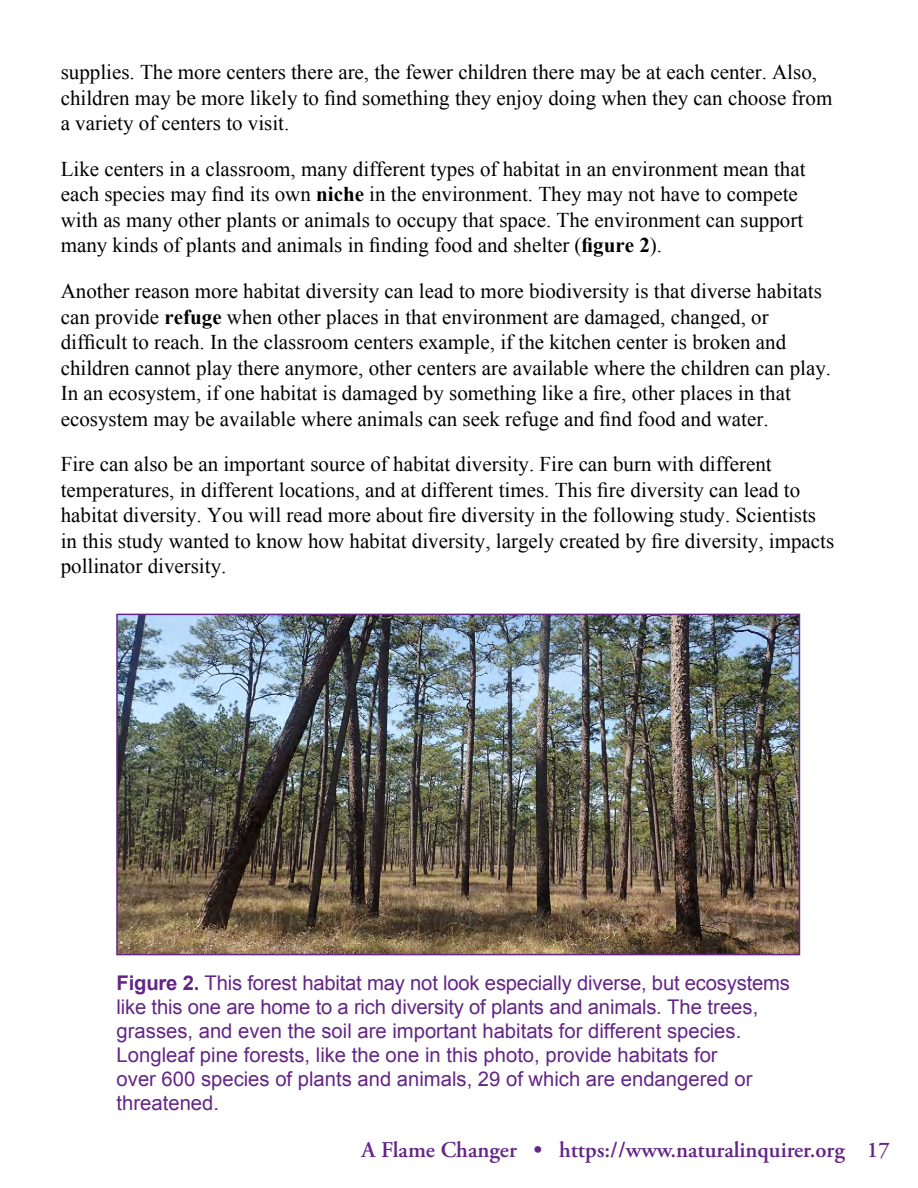
<style>
.page{position:relative;width:918px;height:1188px;background:#fff}
.page>*{position:absolute;margin:0;border:0;box-sizing:border-box;transform-origin:0 0}
.t1{font:600 22.5px "Adobe Garamond Pro";color:#642686}
.Main_Text{font:21px/25.5px "Times New Roman";color:#000}
.Captions{font:20.25px/24px "Arial";color:#642686}
.s1{font-weight:700}
</style>
<div class="page">
<img style="left:119px;top:617px;width:678px;height:335px">
<div style="left:116px;top:614px;width:684px;height:341px;border:2px solid #642686"></div>
<p class="Main_Text" style="left:61px;top:59px;width:773px">supplies. The more centers there are, the fewer children there may be at each center. Also, children may be more likely to find something they enjoy doing when they can choose from a variety of centers to visit.</p>
<p class="Main_Text" style="left:61px;top:156px;width:746px">Like centers in a classroom, many different types of habitat in an environment mean that each species may find its own <span class="s1">niche</span> in the environment. They may not have to compete with as many other plants or animals to occupy that space. The environment can support many kinds of plants and animals in finding food and shelter (<span class="s1">figure 2</span>).</p>
<p class="Main_Text" style="left:61px;top:278px;width:772px">Another reason more habitat diversity can lead to more biodiversity is that diverse habitats can provide <span class="s1">refuge</span> when other places in that environment are damaged, changed, or difficult to reach. In the classroom centers example, if the kitchen center is broken and children cannot play there anymore, other centers are available where the children can play.<br>In an ecosystem, if one habitat is damaged by something like a fire, other places in that ecosystem may be available where animals can seek refuge and find food and water.</p>
<p class="Main_Text" style="left:61px;top:451px;width:775px">Fire can also be an important source of habitat diversity. Fire can burn with different temperatures, in different locations, and at different times. This fire diversity can lead to habitat diversity. You will read more about fire diversity in the following study. Scientists in this study wanted to know how habitat diversity, largely created by fire diversity, impacts pollinator diversity.</p>
<p class="Captions" style="left:117px;top:971px;width:675px"><span class="s1">Figure 2.</span> This forest habitat may not look especially diverse, but ecosystems like this one are home to a rich diversity of plants and animals. The trees, grasses, and even the soil are important habitats for different species.<br>Longleaf pine forests, like the one in this photo, provide habitats for<br>over 600 species of plants and animals, 29 of which are endangered or threatened.</p>
<p class="t1" style="left:361px;top:1137px;width:530px">A Flame Changer • https://www.naturalinquirer.org 17</p>
</div>
